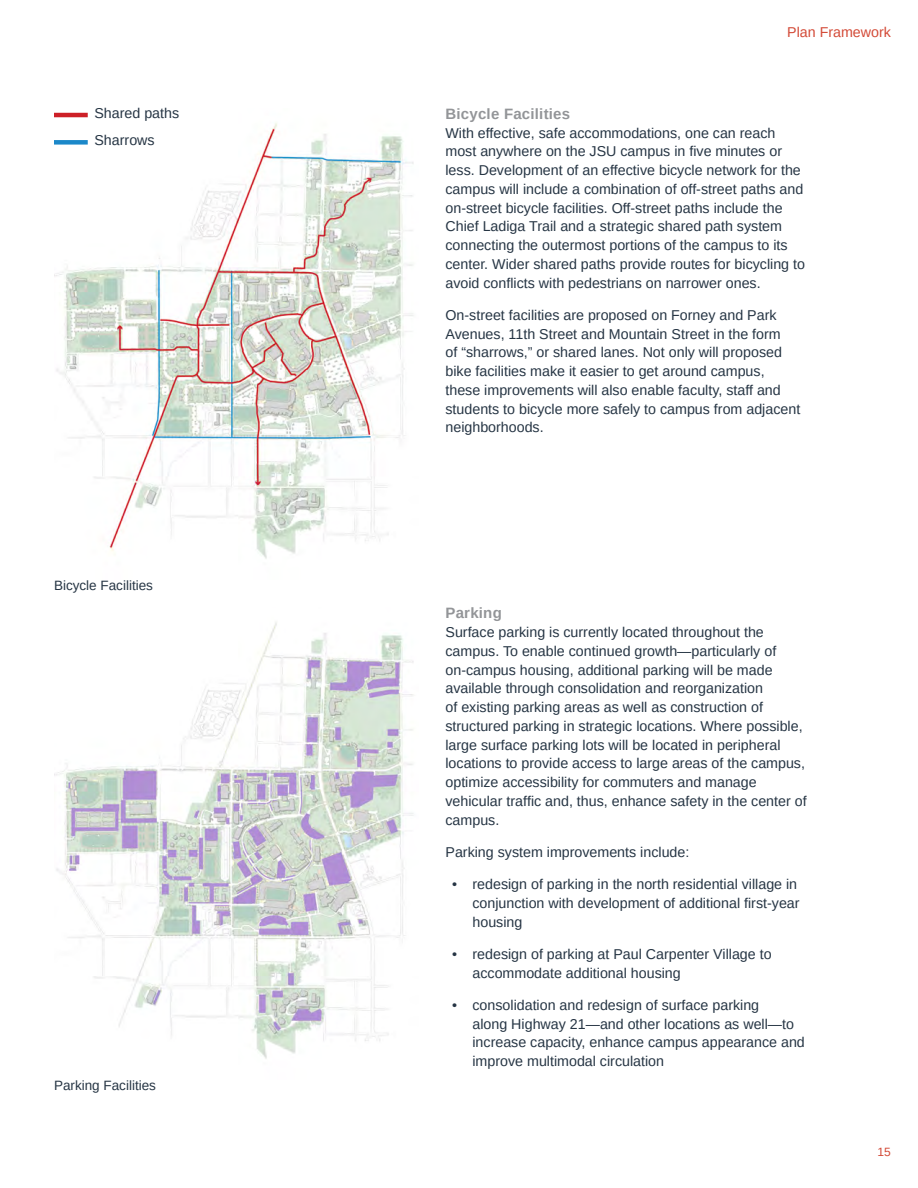
<style>
.page{position:relative;width:918px;height:1188px;background:#fff}
.page>*{position:absolute;margin:0;border:0;box-sizing:border-box;transform-origin:0 0}
.Heading_2{font:700 15px "Liberation Sans";letter-spacing:.015em;color:#939598}
.t1{font:14.25px/18.8px "Liberation Sans";color:#263544}
.t2{font:14.25px "Liberation Sans";color:#d34a37}
.t3{font:13.5px "Liberation Sans";color:#263544}
.t4{font:12px "Liberation Sans";color:#d34a37}
</style>
<div class="page">
<img style="left:54px;top:112px;width:360px;height:447px">
<img style="left:54px;top:622px;width:360px;height:437px">
<hr style="left:54px;top:113px;width:34px;height:4px;background:#cd2027">
<div style="left:54px;top:140px;width:34px;height:5px;background:#1b88c9"></div>
<p class="t1" style="left:94px;top:104px;width:86px">Shared paths</p>
<p class="t1" style="left:94px;top:131px;width:62px">Sharrows</p>
<p class="t3" style="left:54px;top:577px;width:101px">Bicycle Facilities</p>
<p class="t3" style="left:54px;top:1077px;width:104px">Parking Facilities</p>
<p class="t2" style="left:787px;top:23px;width:105px">Plan Framework</p>
<p class="Heading_2" style="left:446px;top:103px;width:126px">Bicycle Facilities</p>
<p class="t1" style="left:446px;top:123px;width:361px">With effective, safe accommodations, one can reach most anywhere on the JSU campus in five minutes or less. Development of an effective bicycle network for the campus will include a combination of off-street paths and on-street bicycle facilities. Off-street paths include the Chief Ladiga Trail and a strategic shared path system connecting the outermost portions of the campus to its center. Wider shared paths provide routes for bicycling to avoid conflicts with pedestrians on narrower ones.</p>
<p class="t1" style="left:446px;top:306px;width:356px">On-street facilities are proposed on Forney and Park Avenues, 11th Street and Mountain Street in the form<br>of “sharrows,” or shared lanes. Not only will proposed bike facilities make it easier to get around campus, these improvements will also enable faculty, staff and students to bicycle more safely to campus from adjacent neighborhoods.</p>
<p class="Heading_2" style="left:446px;top:603px;width:58px">Parking</p>
<p class="t1" style="left:446px;top:623px;width:363px">Surface parking is currently located throughout the campus. To enable continued growth—particularly of on-campus housing, additional parking will be made available through consolidation and reorganization<br>of existing parking areas as well as construction of structured parking in strategic locations. Where possible, large surface parking lots will be located in peripheral locations to provide access to large areas of the campus, optimize accessibility for commuters and manage vehicular traffic and, thus, enhance safety in the center of campus.</p>
<p class="t1" style="left:446px;top:843px;width:245px">Parking system improvements include:</p>
<p class="t1" style="left:472px;top:875px;width:329px;text-indent:-20px">• redesign of parking in the north residential village in conjunction with development of additional first-year housing</p>
<p class="t1" style="left:472px;top:945px;width:301px;text-indent:-20px">• redesign of parking at Paul Carpenter Village to accommodate additional housing</p>
<p class="t1" style="left:472px;top:996px;width:334px;text-indent:-20px">• consolidation and redesign of surface parking<br>along Highway 21—and other locations as well—to increase capacity, enhance campus appearance and improve multimodal circulation</p>
<p class="t4" style="left:878px;top:1144px;width:15px">15</p>
</div>
